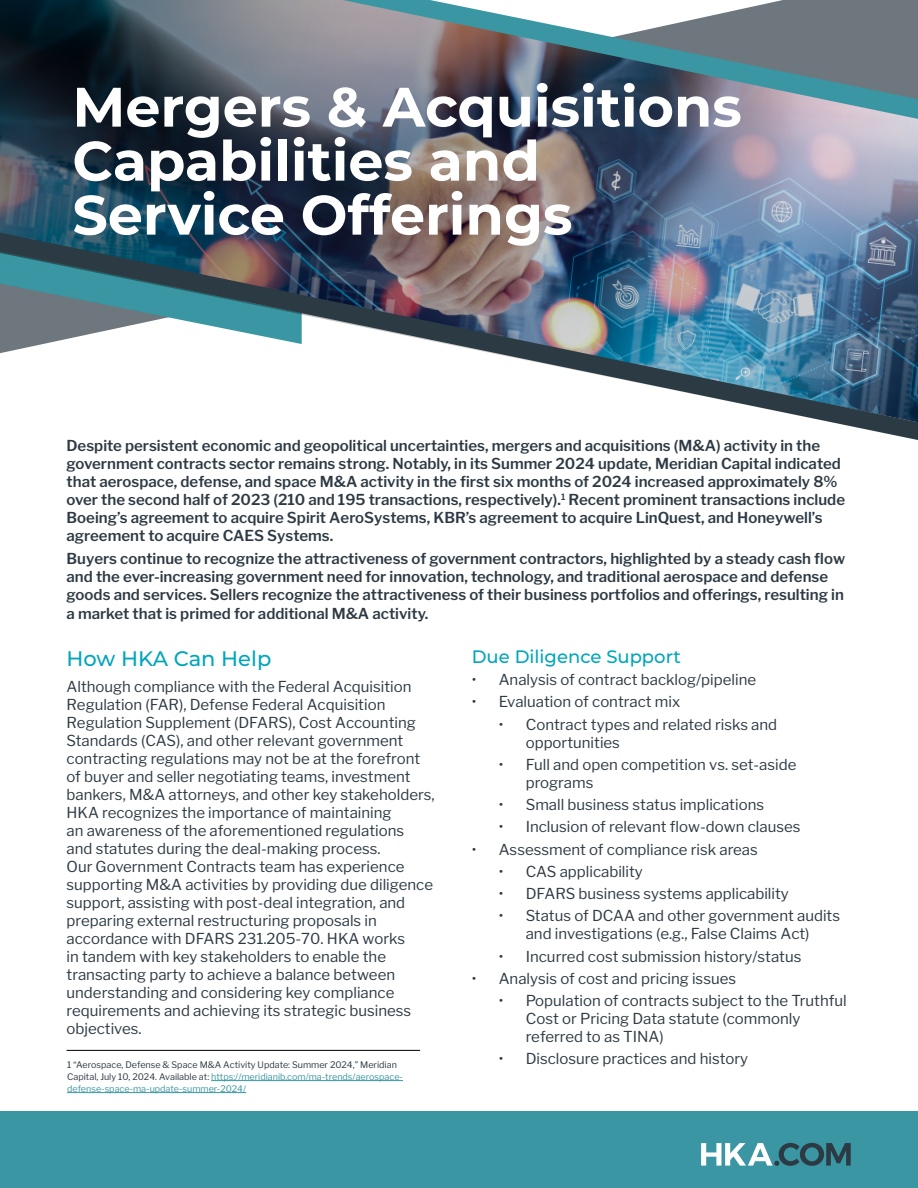
<style>
.page{position:relative;width:918px;height:1188px;background:#fff}
.page>*{position:absolute;margin:0;border:0;box-sizing:border-box;transform-origin:0 0}
.t1{font:700 55.5px/54px "Montserrat";color:#fff}
.t2{font:500 21px "Montserrat";color:#00a6ba}
.t3{font:500 18px "Montserrat";color:#00a6ba}
.t4{font:15px/18px "Libre Franklin";color:#2d3a44}
.t5{font:600 15px/18px "Libre Franklin";color:#2d3a44}
.t6{font:9px/12px "Libre Franklin";color:#2d3a44}
.s1{color:#3a96a2}
</style>
<div class="page">
<img style="left:0;top:0;width:918px;height:233px">
<svg style="left:343px;top:0;width:575px;height:119px;background:#72818b"></svg>
<img style="left:0;top:233px;width:918px;height:207px">
<hr style="left:67px;top:1050px;width:353px;height:1px;background:#000">
<hr style="left:211px;top:1080px;width:192px;height:1px;background:#3a96a2">
<hr style="left:67px;top:1092px;width:179px;height:1px;background:#3a96a2">
<div style="left:0;top:1112px;width:918px;height:76px;background:#3a96a2"></div>
<svg style="left:701px;top:1143px;width:150px;height:23px"></svg>
<h1 class="t1" style="left:72px;top:77px;width:671px">Mergers &amp; Acquisitions<br>Capabilities and<br>Service Offerings</h1>
<p class="t5" style="left:67px;top:437px;width:780px">Despite persistent economic and geopolitical uncertainties, mergers and acquisitions (M&amp;A) activity in the government contracts sector remains strong. Notably, in its Summer 2024 update, Meridian Capital indicated that aerospace, defense, and space M&amp;A activity in the first six months of 2024 increased approximately 8% over the second half of 2023 (210 and 195 transactions, respectively).<sup>1</sup> Recent prominent transactions include Boeing’s agreement to acquire Spirit AeroSystems, KBR’s agreement to acquire LinQuest, and Honeywell’s agreement to acquire CAES Systems.</p>
<p class="t5" style="left:67px;top:549px;width:780px">Buyers continue to recognize the attractiveness of government contractors, highlighted by a steady cash flow and the ever-increasing government need for innovation, technology, and traditional aerospace and defense goods and services. Sellers recognize the attractiveness of their business portfolios and offerings, resulting in</p>
<p class="t5" style="left:67px;top:605px;width:363px">a market that is primed for additional M&amp;A activity.</p>
<h2 class="t2" style="left:67px;top:644px;width:206px">How HKA Can Help</h2>
<p class="t4" style="left:67px;top:678px;width:370px">Although compliance with the Federal Acquisition Regulation (FAR), Defense Federal Acquisition Regulation Supplement (DFARS), Cost Accounting Standards (CAS), and other relevant government contracting regulations may not be at the forefront of buyer and seller negotiating teams, investment bankers, M&amp;A attorneys, and other key stakeholders, HKA recognizes the importance of maintaining<br>an awareness of the aforementioned regulations<br>and statutes during the deal-making process.<br>Our Government Contracts team has experience supporting M&amp;A activities by providing due diligence support, assisting with post-deal integration, and preparing external restructuring proposals in accordance with DFARS 231.205-70. HKA works<br>in tandem with key stakeholders to enable the transacting party to achieve a balance between understanding and considering key compliance requirements and achieving its strategic business objectives.</p>
<p class="t3" style="left:472px;top:644px;width:211px">Due Diligence Support</p>
<p class="t4" style="left:472px;top:671px;width:286px">• Analysis of contract backlog/pipeline</p>
<p class="t4" style="left:472px;top:693px;width:210px">• Evaluation of contract mix</p>
<p class="t4" style="left:526px;top:715px;width:253px;text-indent:-27px">• Contract types and related risks and opportunities</p>
<p class="t4" style="left:526px;top:755px;width:272px;text-indent:-27px">• Full and open competition vs. set-aside programs</p>
<p class="t4" style="left:499px;top:796px;width:267px">• Small business status implications</p>
<p class="t4" style="left:499px;top:818px;width:303px">• Inclusion of relevant flow-down clauses</p>
<p class="t4" style="left:472px;top:840px;width:288px">• Assessment of compliance risk areas</p>
<p class="t4" style="left:499px;top:862px;width:146px">• CAS applicability</p>
<p class="t4" style="left:499px;top:885px;width:292px">• DFARS business systems applicability</p>
<p class="t4" style="left:499px;top:907px;width:343px;text-align:center">• Status of DCAA and other government audits and investigations (e.g., False Claims Act)</p>
<p class="t4" style="left:499px;top:947px;width:304px">• Incurred cost submission history/status</p>
<p class="t4" style="left:472px;top:969px;width:266px">• Analysis of cost and pricing issues</p>
<p class="t4" style="left:526px;top:992px;width:323px;text-indent:-27px">• Population of contracts subject to the Truthful<br>Cost or Pricing Data statute (commonly referred to as TINA)</p>
<p class="t4" style="left:499px;top:1050px;width:251px">• Disclosure practices and history</p>
<p class="t6" style="left:67px;top:1059px;width:337px">1 “Aerospace, Defense &amp; Space M&amp;A Activity Update: Summer 2024,” Meridian<br>Capital, July 10, 2024. Available at: <span class="s1">https://meridianib.com/ma-trends/aerospace&shy;defense-space-ma-update-summer-2024/</span></p>
</div>
